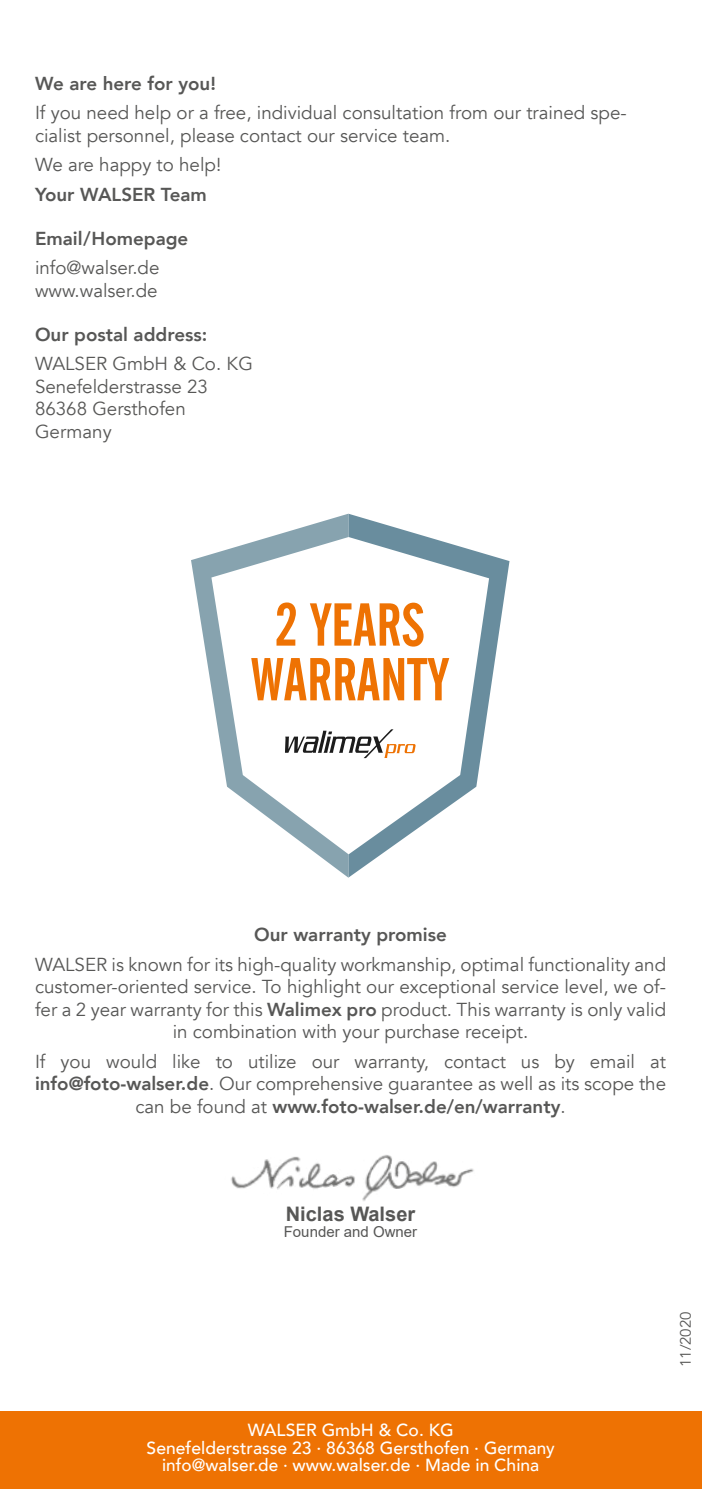
<style>
.page{position:relative;width:702px;height:1489px;background:#fff}
.page>*{position:absolute;margin:0;border:0;box-sizing:border-box;transform-origin:0 0}
.t1{font:700 20px "Arial";color:#575756}
.t2{font:18.75px/22.5px "Avenir";color:#575756}
.t3{font:800 18.75px "Avenir";color:#575756}
.t4{font:500 17.5px/17.5px "Avenir";color:#fff;text-align:center}
.t5{font:15px "Arial";color:#575756}
.t6{font:15px "Avenir";color:#575756}
.s1{font-weight:800}
</style>
<div class="page">
<div style="left:0;top:1410px;width:702px;height:78px;background:#ee7203"></div>
<img style="left:231px;top:1155px;width:243px;height:46px">
<svg style="left:191px;top:514px;width:157px;height:363px"></svg>
<svg style="left:348px;top:513px;width:161px;height:364px"></svg>
<p class="t3" style="left:35px;top:69px;width:182px">We are here for you!</p>
<p class="t2" style="left:35px;top:102px;width:593px">If you need help or a free, individual consultation from our trained spe&shy;cialist personnel, please contact our service team.</p>
<p class="t2" style="left:35px;top:154px;width:188px">We are happy to help!</p>
<p class="t3" style="left:35px;top:180px;width:173px">Your WALSER Team</p>
<p class="t3" style="left:35px;top:224px;width:155px">Email/Homepage</p>
<p class="t2" style="left:35px;top:257px;width:126px">info@walser.de www.walser.de</p>
<p class="t3" style="left:35px;top:319px;width:174px">Our postal address:</p>
<p class="t2" style="left:35px;top:353px;width:219px">WALSER GmbH &amp; Co. KG<br>Senefelderstrasse 23<br>86368 Gersthofen<br>Germany</p>
<p class="t3" style="left:254px;top:919px;width:194px">Our warranty promise</p>
<p class="t2" style="left:35px;top:953px;width:632px;text-align:center">WALSER is known for its high-quality workmanship, optimal functionality and customer-oriented service. To highlight our exceptional service level, we of&shy;fer a 2 year warranty for this <span class="s1">Walimex pro</span> product. This warranty is only valid in combination with your purchase receipt.</p>
<p class="t2" style="left:35px;top:1050px;width:632px;text-align:center">If you would like to utilize our warranty, contact us by email at <span class="s1">info@foto-walser.de</span>. Our comprehensive guarantee as well as its scope the can be found at <span class="s1">www.foto-walser.de/en/warranty</span>.</p>
<p class="t1" style="left:286px;top:1199px;width:131px">Niclas Walser</p>
<p class="t5" style="left:284px;top:1221px;width:135px">Founder and Owner</p>
<p class="t4" style="left:147px;top:1420px;width:410px">WALSER GmbH &amp; Co. KG<br>Senefelderstrasse 23 · 86368 Gersthofen · Germany info@walser.de · www.walser.de · Made in China</p>
<p class="t6" style="left:676px;top:1366px;width:57px;rotate:-90deg">11/2020</p>
</div>
